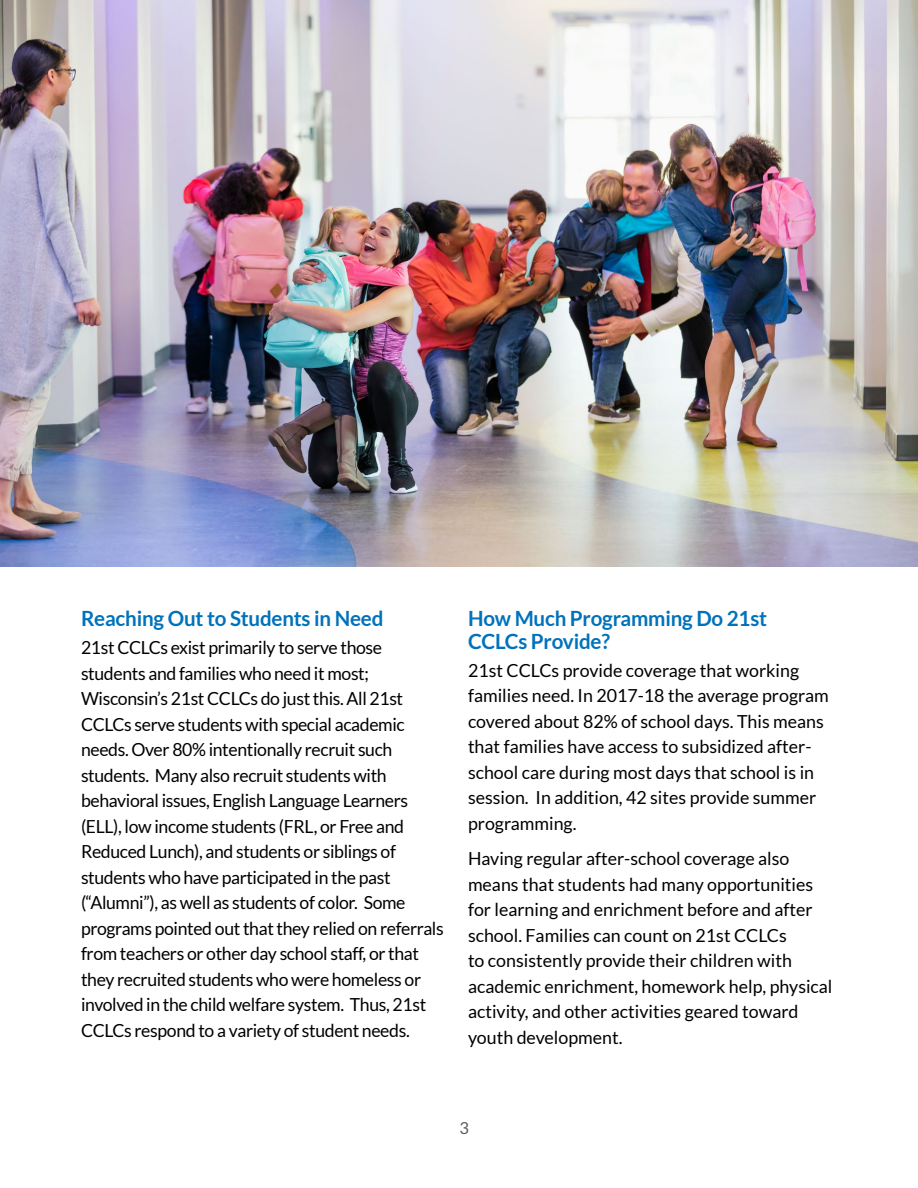
<style>
.page{position:relative;width:918px;height:1188px;background:#fff}
.page>*{position:absolute;margin:0;border:0;box-sizing:border-box;transform-origin:0 0}
.t1{font:700 21px/22.5px "Lato";letter-spacing:-.01em;color:#0072bc}
.body{font:18px/25.5px "Lato";letter-spacing:-.02em;color:#000}
.body-2{font:18px/25.5px "Lato";color:#000}
.t2{font:16.5px "Lato";color:#5a5b5d}
</style>
<div class="page">
<img style="left:0;top:0;width:918px;height:567px">
<h2 class="t1" style="left:81px;top:607px;width:304px">Reaching Out to Students in Need</h2>
<p class="body" style="left:81px;top:635px;width:364px">21st CCLCs exist primarily to serve those students and families who need it most; Wisconsin’s 21st CCLCs do just this. All 21st CCLCs serve students with special academic needs. Over 80% intentionally recruit such students. Many also recruit students with behavioral issues, English Language Learners (ELL), low income students (FRL, or Free and Reduced Lunch), and students or siblings of students who have participated in the past (“Alumni”), as well as students of color. Some programs pointed out that they relied on referrals from teachers or other day school staff, or that they recruited students who were homeless or involved in the child welfare system. Thus, 21st CCLCs respond to a variety of student needs.</p>
<h2 class="t1" style="left:468px;top:607px;width:301px">How Much Programming Do 21st<br>CCLCs Provide?</h2>
<p class="body-2" style="left:468px;top:657px;width:362px">21st CCLCs provide coverage that working families need. In 2017-18 the average program covered about 82% of school days. This means that families have access to subsidized after&shy;school care during most days that school is in session. In addition, 42 sites provide summer programming.</p>
<p class="body-2" style="left:468px;top:846px;width:366px">Having regular after-school coverage also means that students had many opportunities for learning and enrichment before and after school. Families can count on 21st CCLCs<br>to consistently provide their children with academic enrichment, homework help, physical activity, and other activities geared toward youth development.</p>
<p class="t2" style="left:459px;top:1118px;width:11px">3</p>
</div>
